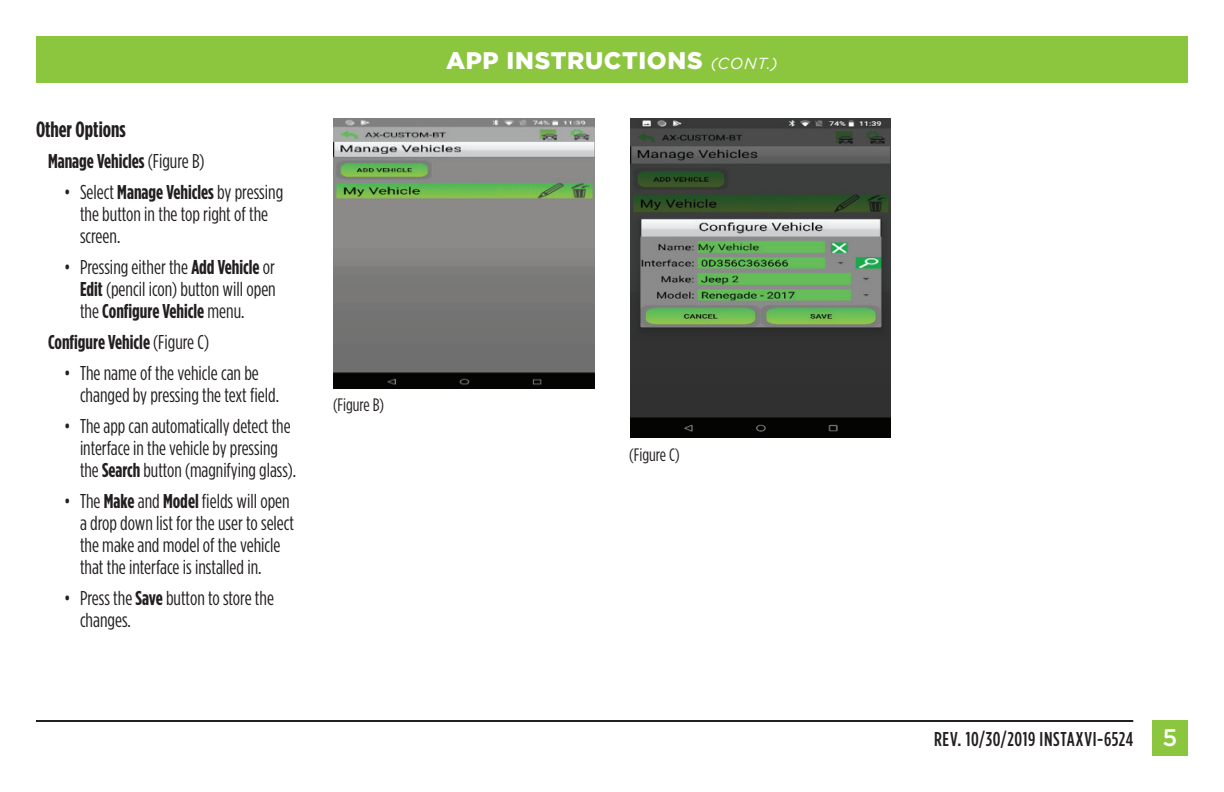
<style>
.page{position:relative;width:1224px;height:792px;background:#fff}
.page>*{position:absolute;margin:0;border:0;box-sizing:border-box;transform-origin:0 0}
.t1{font:900 24px "Gotham";letter-spacing:.03em;color:#fff}
.t2{font:700 22px "Gotham Condensed";color:#231f20}
.t3{font:20px/22px "Gotham Condensed";color:#231f20}
.t4{font:700 20px "Gotham Condensed";color:#231f20}
.t5{font:500 20px "Gotham Condensed";letter-spacing:.03em;color:#231f20}
.t6{font:18px "Gotham Condensed";color:#231f20}
.s1{font-weight:400}
.s2{font-weight:700}
.s3{font-weight:400;font-style:italic;font-size:16px}
.s4{font-family:"Gotham";font-size:24px;color:#fff}
</style>
<div class="page">
<div style="left:36px;top:36px;width:1152px;height:46px;background:#8bc63e"></div>
<div style="left:1152px;top:720px;width:36px;height:36px;background:#8bc63e"></div>
<hr style="left:36px;top:720px;width:1097px;height:2px;background:#231f20">
<img style="left:334px;top:118px;width:261px;height:270px">
<img style="left:630px;top:118px;width:261px;height:319px">
<p class="t2" style="left:36px;top:116px;width:91px">Other Options</p>
<p class="t4" style="left:48px;top:149px;width:158px">Manage Vehicles <span class="s1">(Figure B)</span></p>
<p class="t3" style="left:80px;top:180px;width:205px;text-indent:-16px">• Select <span class="s2">Manage Vehicles</span> by pressing the button in the top right of the screen.</p>
<p class="t3" style="left:80px;top:255px;width:197px;text-align:justify;text-indent:-16px">• Pressing either the <span class="s2">Add Vehicle</span> or <span class="s2">Edit</span> (pencil icon) button will open the <span class="s2">Configure Vehicle</span> menu.</p>
<p class="t4" style="left:48px;top:330px;width:163px">Configure Vehicle <span class="s1">(Figure C)</span></p>
<p class="t3" style="left:80px;top:361px;width:201px;text-indent:-16px">• The name of the vehicle can be changed by pressing the text field.</p>
<p class="t3" style="left:80px;top:414px;width:218px;text-indent:-16px">• The app can automatically detect the interface in the vehicle by pressing the <span class="s2">Search</span> button (magnifying glass).</p>
<p class="t3" style="left:80px;top:489px;width:216px;text-indent:-16px">• The <span class="s2">Make</span> and <span class="s2">Model</span> fields will open a drop down list for the user to select the make and model of the vehicle that the interface is installed in.</p>
<p class="t3" style="left:80px;top:586px;width:195px;text-indent:-16px">• Press the <span class="s2">Save</span> button to store the changes.</p>
<p class="t6" style="left:333px;top:395px;width:52px">(Figure B)</p>
<p class="t1" style="left:446px;top:46px;width:333px">APP INSTRUCTIONS <span class="s3">(CONT.)</span></p>
<p class="t6" style="left:629px;top:445px;width:52px">(Figure C)</p>
<p class="t5" style="left:934px;top:728px;width:245px">REV. 10/30/2019 INSTAXVI-6524 <span class="s4">5</span></p>
</div>
